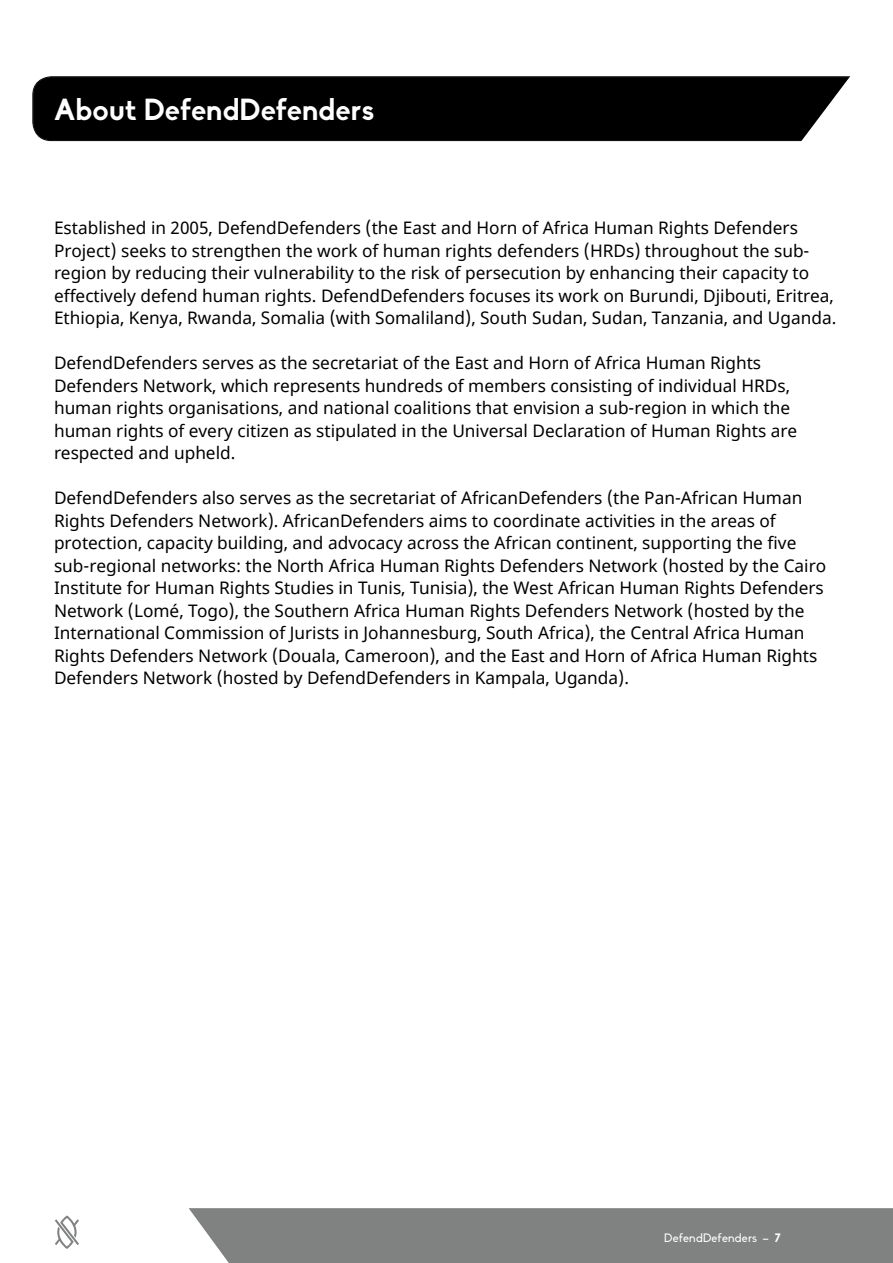
<style>
.page{position:relative;width:893px;height:1263px;background:#fff}
.page>*{position:absolute;margin:0;border:0;box-sizing:border-box;transform-origin:0 0}
.t1{font:700 30px "Biko";color:#fff}
.t2{font:17.25px/22.5px "Noto Sans";color:#000}
.t3{font:12px "Biko";letter-spacing:.015em;color:#fff}
.s1{font-weight:700}
</style>
<div class="page">
<svg style="left:55px;top:1215px;width:24px;height:34px"></svg>
<div style="left:189px;top:1208px;width:704px;height:55px;background:#808282"></div>
<svg style="left:32px;top:76px;width:741px;height:65px;background:#333"></svg>
<div style="left:33px;top:77px;width:740px;height:63px;background:#000"></div>
<svg style="left:773px;top:76px;width:78px;height:66px"></svg>
<h1 class="t1" style="left:54px;top:92px;width:322px">About DefendDefenders</h1>
<p class="t2" style="left:54px;top:218px;width:784px">Established in 2005, DefendDefenders (the East and Horn of Africa Human Rights Defenders Project) seeks to strengthen the work of human rights defenders (HRDs) throughout the sub&shy;region by reducing their vulnerability to the risk of persecution by enhancing their capacity to effectively defend human rights. DefendDefenders focuses its work on Burundi, Djibouti, Eritrea, Ethiopia, Kenya, Rwanda, Somalia (with Somaliland), South Sudan, Sudan, Tanzania, and Uganda.</p>
<p class="t2" style="left:54px;top:353px;width:745px">DefendDefenders serves as the secretariat of the East and Horn of Africa Human Rights Defenders Network, which represents hundreds of members consisting of individual HRDs, human rights organisations, and national coalitions that envision a sub-region in which the human rights of every citizen as stipulated in the Universal Declaration of Human Rights are respected and upheld.</p>
<p class="t2" style="left:54px;top:488px;width:774px">DefendDefenders also serves as the secretariat of AfricanDefenders (the Pan-African Human Rights Defenders Network). AfricanDefenders aims to coordinate activities in the areas of protection, capacity building, and advocacy across the African continent, supporting the five sub-regional networks: the North Africa Human Rights Defenders Network (hosted by the Cairo Institute for Human Rights Studies in Tunis, Tunisia), the West African Human Rights Defenders Network (Lomé, Togo), the Southern Africa Human Rights Defenders Network (hosted by the International Commission of Jurists in Johannesburg, South Africa), the Central Africa Human Rights Defenders Network (Douala, Cameroon), and the East and Horn of Africa Human Rights Defenders Network (hosted by DefendDefenders in Kampala, Uganda).</p>
<p class="t3" style="left:664px;top:1231px;width:118px">DefendDefenders – <span class="s1">7</span></p>
</div>
